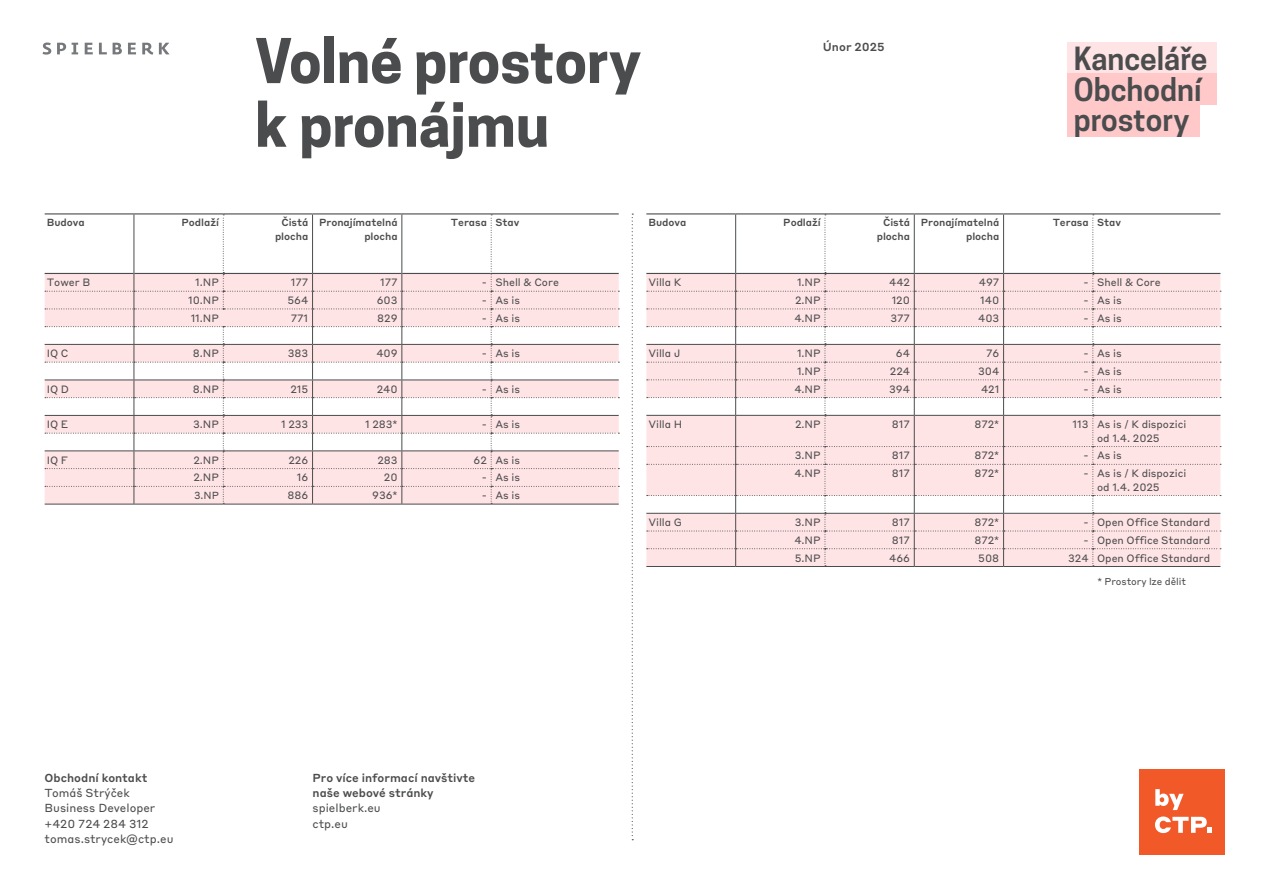
<style>
.page{position:relative;width:1263px;height:893px;background:#fff}
.page>*{position:absolute;margin:0;border:0;box-sizing:border-box;transform-origin:0 0}
.t1{font:700 57.75px/63.8px "Cooper Hewitt";color:#4b4c4d}
.t2{font:600 30px/30.3px "Cooper Hewitt";color:#4b4c4d}
.t3{font:11.55px/15.3px "Styrene B";color:#4b4c4d}
.t4{font:500 11.55px/15.3px "Styrene B";color:#4b4c4d}
.t5{font:10.5px/13.5px "Styrene B";letter-spacing:-.005em;color:#4b4c4d;text-align:center}
.t6{font:500 10.2px/13.5px "Styrene B";letter-spacing:-.005em;color:#4b4c4d;text-align:right}
.t7{font:10.2px "Styrene B";color:#4b4c4d}
.t8{font:9.75px "Styrene B";letter-spacing:-.01em;color:#4b4c4d}
</style>
<div class="page">
<hr style="left:646px;top:213px;width:90px;height:1px;background:#4b4c4d">
<hr style="left:736px;top:213px;width:89px;height:1px;background:#4b4c4d">
<hr style="left:825px;top:213px;width:89px;height:1px;background:#4b4c4d">
<hr style="left:914px;top:213px;width:89px;height:1px;background:#4b4c4d">
<hr style="left:1003px;top:213px;width:90px;height:1px;background:#4b4c4d">
<hr style="left:1093px;top:213px;width:127px;height:1px;background:#4b4c4d">
<hr style="left:646px;top:344px;width:90px;height:1px;background:#4b4c4d">
<hr style="left:646px;top:415px;width:90px;height:1px;background:#4b4c4d">
<hr style="left:646px;top:566px;width:90px;height:1px;background:#4b4c4d">
<hr style="left:736px;top:566px;width:89px;height:1px;background:#4b4c4d">
<hr style="left:825px;top:566px;width:89px;height:1px;background:#4b4c4d">
<hr style="left:914px;top:566px;width:89px;height:1px;background:#4b4c4d">
<hr style="left:1003px;top:566px;width:90px;height:1px;background:#4b4c4d">
<hr style="left:1093px;top:566px;width:127px;height:1px;background:#4b4c4d">
<hr style="left:646px;top:513px;width:90px;height:1px;background:#4b4c4d">
<hr style="left:646px;top:273px;width:90px;height:1px;background:#4b4c4d">
<svg style="left:647px;top:214px;width:574px;height:352px"></svg>
<div style="left:1140px;top:770px;width:85px;height:85px;background:#f15929"></div>
<svg style="left:1155px;top:789px;width:57px;height:44px"></svg>
<svg style="left:43px;top:43px;width:8px;height:12px"></svg>
<svg style="left:57px;top:43px;width:9px;height:11px"></svg>
<svg style="left:85px;top:43px;width:8px;height:11px"></svg>
<svg style="left:99px;top:43px;width:8px;height:11px"></svg>
<svg style="left:113px;top:43px;width:9px;height:11px"></svg>
<svg style="left:128px;top:43px;width:8px;height:11px"></svg>
<svg style="left:142px;top:43px;width:11px;height:12px"></svg>
<svg style="left:159px;top:43px;width:10px;height:11px"></svg>
<svg style="left:72px;top:43px;width:6px;height:11px"></svg>
<div style="left:1067px;top:43px;width:150px;height:31px;background:#ffe4e6"></div>
<div style="left:1067px;top:73px;width:150px;height:32px;background:#ffc9ca"></div>
<div style="left:1067px;top:105px;width:133px;height:32px;background:#ffc9ca"></div>
<hr style="left:45px;top:213px;width:89px;height:1px;background:#4b4c4d">
<hr style="left:134px;top:213px;width:89px;height:1px;background:#4b4c4d">
<hr style="left:223px;top:213px;width:90px;height:1px;background:#4b4c4d">
<hr style="left:313px;top:213px;width:89px;height:1px;background:#4b4c4d">
<hr style="left:402px;top:213px;width:89px;height:1px;background:#4b4c4d">
<hr style="left:491px;top:213px;width:128px;height:1px;background:#4b4c4d">
<hr style="left:45px;top:504px;width:89px;height:1px;background:#4b4c4d">
<hr style="left:134px;top:504px;width:89px;height:1px;background:#4b4c4d">
<hr style="left:223px;top:504px;width:90px;height:1px;background:#4b4c4d">
<hr style="left:313px;top:504px;width:89px;height:1px;background:#4b4c4d">
<hr style="left:402px;top:504px;width:89px;height:1px;background:#4b4c4d">
<hr style="left:491px;top:504px;width:128px;height:1px;background:#4b4c4d">
<svg style="left:45px;top:214px;width:574px;height:290px"></svg>
<svg style="left:632px;top:214px;width:1px;height:626px"></svg>
<h1 class="t1" style="left:255px;top:30px;width:387px">Volné prostory k pronájmu</h1>
<h2 class="t2" style="left:1074px;top:44px;width:135px">Kanceláře<br>Obchodní prostory</h2>
<p class="t4" style="left:823px;top:39px;width:63px">Únor 2025</p>
<p class="t6" style="left:47px;top:215px;width:39px">Budova</p>
<p class="t6" style="left:182px;top:215px;width:39px">Podlaží</p>
<p class="t6" style="left:275px;top:215px;width:35px">Čistá plocha</p>
<p class="t6" style="left:319px;top:215px;width:80px">Pronajímatelná plocha</p>
<p class="t6" style="left:451px;top:215px;width:70px">Terasa Stav</p>
<p class="t5" style="left:47px;top:275px;width:45px">Tower B</p>
<p class="t5" style="left:195px;top:275px;width:25px">1.NP</p>
<p class="t5" style="left:291px;top:275px;width:19px">177</p>
<p class="t5" style="left:380px;top:275px;width:19px">177</p>
<p class="t5" style="left:482px;top:275px;width:79px">- Shell &amp; Core</p>
<p class="t5" style="left:188px;top:293px;width:32px">10.NP</p>
<p class="t5" style="left:287px;top:293px;width:22px">564</p>
<p class="t5" style="left:377px;top:293px;width:22px">603</p>
<p class="t5" style="left:482px;top:293px;width:40px">- As is</p>
<p class="t5" style="left:191px;top:310px;width:30px">11.NP</p>
<p class="t5" style="left:291px;top:310px;width:19px">771</p>
<p class="t5" style="left:377px;top:310px;width:22px">829</p>
<p class="t5" style="left:482px;top:310px;width:40px">- As is</p>
<p class="t5" style="left:47px;top:346px;width:23px">IQ C</p>
<p class="t5" style="left:193px;top:346px;width:28px">8.NP</p>
<p class="t5" style="left:288px;top:346px;width:22px">383</p>
<p class="t5" style="left:376px;top:346px;width:23px">409</p>
<p class="t5" style="left:482px;top:346px;width:40px">- As is</p>
<p class="t5" style="left:47px;top:381px;width:24px">IQ D</p>
<p class="t5" style="left:193px;top:381px;width:28px">8.NP</p>
<p class="t5" style="left:290px;top:381px;width:19px">215</p>
<p class="t5" style="left:377px;top:381px;width:22px">240</p>
<p class="t5" style="left:482px;top:381px;width:40px">- As is</p>
<p class="t5" style="left:47px;top:417px;width:23px">IQ E</p>
<p class="t5" style="left:193px;top:417px;width:27px">3.NP</p>
<p class="t5" style="left:281px;top:417px;width:29px">1 233</p>
<p class="t5" style="left:365px;top:417px;width:34px">1 283*</p>
<p class="t5" style="left:482px;top:417px;width:40px">- As is</p>
<p class="t5" style="left:47px;top:452px;width:23px">IQ F</p>
<p class="t5" style="left:193px;top:452px;width:27px">2.NP</p>
<p class="t5" style="left:289px;top:452px;width:21px">226</p>
<p class="t5" style="left:377px;top:452px;width:22px">283</p>
<p class="t5" style="left:474px;top:452px;width:48px">62 As is</p>
<p class="t5" style="left:193px;top:470px;width:27px">2.NP</p>
<p class="t5" style="left:297px;top:470px;width:13px">16</p>
<p class="t5" style="left:384px;top:470px;width:15px">20</p>
<p class="t5" style="left:482px;top:470px;width:40px">- As is</p>
<p class="t7" style="left:194px;top:487px;width:26px">3.NP</p>
<p class="t5" style="left:287px;top:488px;width:22px">886</p>
<p class="t5" style="left:372px;top:488px;width:27px">936*</p>
<p class="t5" style="left:482px;top:488px;width:40px">- As is</p>
<p class="t4" style="left:45px;top:769px;width:104px">Obchodní kontakt</p>
<p class="t3" style="left:45px;top:784px;width:130px">Tomáš Strýček<br>Business Developer +420 724 284 312 tomas.strycek@ctp.eu</p>
<p class="t4" style="left:313px;top:769px;width:164px">Pro více informací navštivte naše webové stránky</p>
<p class="t3" style="left:313px;top:799px;width:70px">spielberk.eu ctp.eu</p>
<p class="t6" style="left:648px;top:215px;width:39px">Budova</p>
<p class="t6" style="left:783px;top:215px;width:39px">Podlaží</p>
<p class="t6" style="left:877px;top:215px;width:35px">Čistá plocha</p>
<p class="t6" style="left:921px;top:215px;width:80px">Pronajímatelná plocha</p>
<p class="t6" style="left:1053px;top:215px;width:70px">Terasa Stav</p>
<p class="t5" style="left:648px;top:275px;width:34px">Villa K</p>
<p class="t5" style="left:797px;top:275px;width:25px">1.NP</p>
<p class="t5" style="left:889px;top:275px;width:22px">442</p>
<p class="t5" style="left:979px;top:275px;width:22px">497</p>
<p class="t5" style="left:1083px;top:275px;width:79px">- Shell &amp; Core</p>
<p class="t5" style="left:795px;top:293px;width:27px">2.NP</p>
<p class="t5" style="left:892px;top:293px;width:20px">120</p>
<p class="t5" style="left:980px;top:293px;width:21px">140</p>
<p class="t5" style="left:1083px;top:293px;width:40px">- As is</p>
<p class="t5" style="left:794px;top:310px;width:28px">4.NP</p>
<p class="t5" style="left:890px;top:310px;width:21px">377</p>
<p class="t5" style="left:978px;top:310px;width:23px">403</p>
<p class="t5" style="left:1083px;top:310px;width:40px">- As is</p>
<p class="t5" style="left:648px;top:346px;width:33px">Villa J</p>
<p class="t5" style="left:797px;top:346px;width:25px">1.NP</p>
<p class="t5" style="left:896px;top:346px;width:16px">64</p>
<p class="t5" style="left:986px;top:346px;width:15px">76</p>
<p class="t5" style="left:1083px;top:346px;width:40px">- As is</p>
<p class="t5" style="left:797px;top:364px;width:25px">1.NP</p>
<p class="t5" style="left:890px;top:364px;width:22px">224</p>
<p class="t5" style="left:978px;top:364px;width:23px">304</p>
<p class="t5" style="left:1083px;top:364px;width:40px">- As is</p>
<p class="t5" style="left:794px;top:381px;width:28px">4.NP</p>
<p class="t5" style="left:889px;top:381px;width:22px">394</p>
<p class="t5" style="left:981px;top:381px;width:20px">421</p>
<p class="t5" style="left:1083px;top:381px;width:40px">- As is</p>
<p class="t5" style="left:648px;top:417px;width:35px">Villa H</p>
<p class="t5" style="left:795px;top:417px;width:27px">2.NP</p>
<p class="t5" style="left:892px;top:417px;width:20px">817</p>
<p class="t5" style="left:974px;top:417px;width:26px">872*</p>
<p class="t5" style="left:1073px;top:417px;width:115px">113 As is / K dispozici od 1.4. 2025</p>
<p class="t5" style="left:795px;top:448px;width:27px">3.NP</p>
<p class="t5" style="left:892px;top:448px;width:20px">817</p>
<p class="t5" style="left:974px;top:448px;width:26px">872*</p>
<p class="t5" style="left:1083px;top:448px;width:40px">- As is</p>
<p class="t5" style="left:794px;top:466px;width:28px">4.NP</p>
<p class="t5" style="left:892px;top:466px;width:20px">817</p>
<p class="t5" style="left:974px;top:466px;width:26px">872*</p>
<p class="t5" style="left:1097px;top:466px;width:91px;text-align:left;text-indent:-14px">- As is / K dispozici od 1.4. 2025</p>
<p class="t5" style="left:648px;top:515px;width:35px">Villa G</p>
<p class="t5" style="left:795px;top:515px;width:27px">3.NP</p>
<p class="t5" style="left:892px;top:515px;width:20px">817</p>
<p class="t5" style="left:974px;top:515px;width:26px">872*</p>
<p class="t5" style="left:1083px;top:515px;width:128px">- Open Office Standard</p>
<p class="t5" style="left:794px;top:532px;width:28px">4.NP</p>
<p class="t5" style="left:892px;top:532px;width:20px">817</p>
<p class="t5" style="left:974px;top:532px;width:26px">872*</p>
<p class="t5" style="left:1083px;top:532px;width:128px">- Open Office Standard</p>
<p class="t5" style="left:795px;top:550px;width:27px">5.NP</p>
<p class="t5" style="left:889px;top:550px;width:22px">466</p>
<p class="t5" style="left:978px;top:550px;width:23px">508</p>
<p class="t5" style="left:1068px;top:550px;width:143px">324 Open Office Standard</p>
<p class="t8" style="left:1097px;top:574px;width:90px">* Prostory lze dělit</p>
</div>
